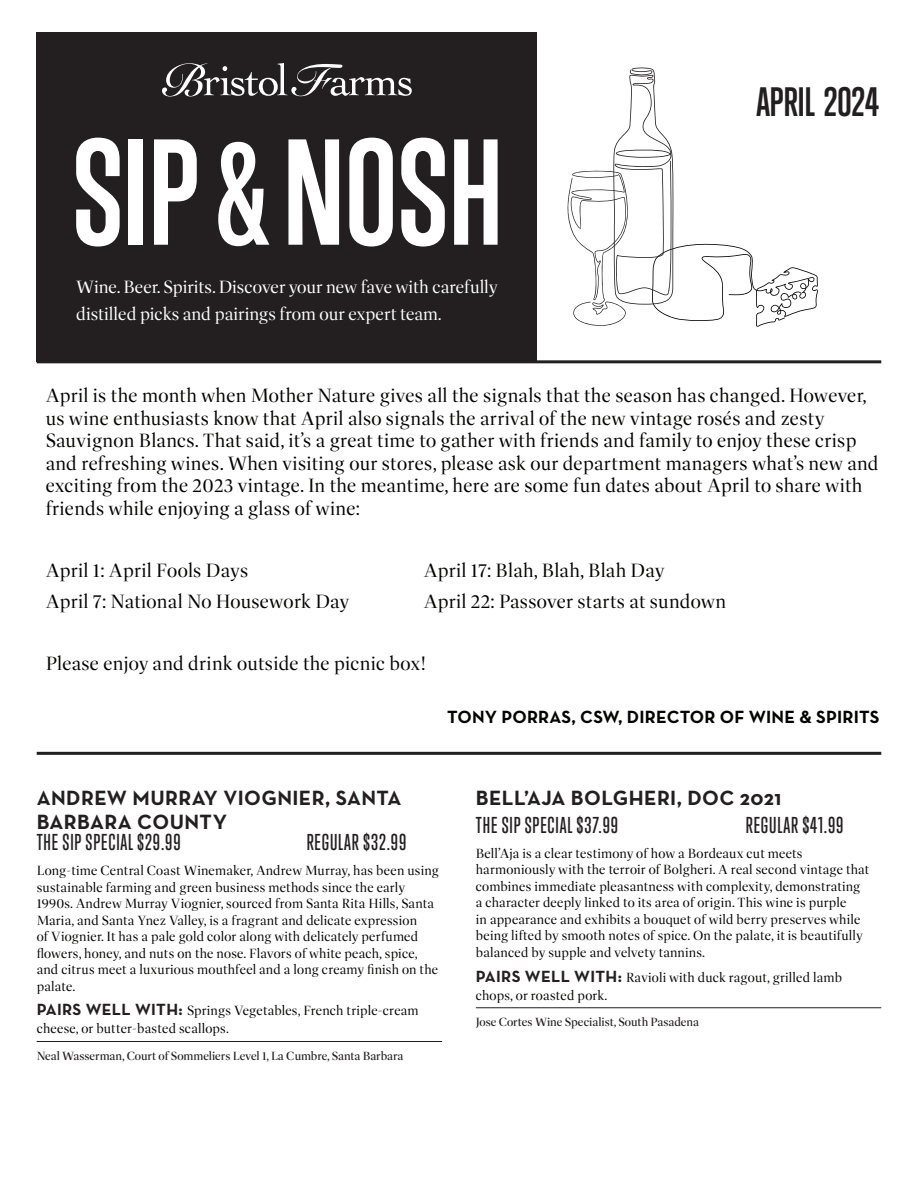
<style>
.page{position:relative;width:918px;height:1188px;background:#fff}
.page>*{position:absolute;margin:0;border:0;box-sizing:border-box;transform-origin:0 0}
.t1{font:700 37.5px "Trump Gothic Pro";color:#231f20}
.WINE_NAME{font:700 21px/24px "Neutra Text";letter-spacing:.02em;color:#231f20}
.WINE_NAME-2{font:500 21px "Trump Gothic Pro";letter-spacing:.04em;color:#231f20}
.SIP_SPECIAL{font:500 21px "Trump Gothic Pro";letter-spacing:.04em;color:#231f20}
.BODY_COPY{font:19.5px/22.5px "Dashiell Fine";letter-spacing:.01em;color:#040503}
.TAGLINE_COPY{font:18px/27px "Dashiell Fine";letter-spacing:-.005em;color:#fff}
.BODY_COPY-2{font:700 18px "Neutra Text";letter-spacing:.01em;color:#040503}
.BODY_COPY-3{font:13.5px/16.5px "Dashiell Fine";letter-spacing:.01em;color:#040503}
.PAIRS_WELL_WITH{font:13.5px/18px "Dashiell Fine";letter-spacing:.01em;color:#040503}
.EXPERT_NAME{font:500 12px "Dashiell Fine";letter-spacing:-.005em;color:#231f20}
.s1{font-family:"Neutra Text";font-weight:700;font-size:16.5px;color:#231f20}
</style>
<div class="page">
<div style="left:37px;top:32px;width:500px;height:330px;background:#231f20"></div>
<hr style="left:37px;top:1041px;width:405px;height:1px;background:#231f20">
<hr style="left:476px;top:1007px;width:405px;height:1px;background:#231f20">
<svg style="left:162px;top:63px;width:250px;height:34px"></svg>
<hr style="left:37px;top:360px;width:844px;height:3px;background:#231f20">
<hr style="left:37px;top:752px;width:844px;height:3px;background:#231f20">
<svg style="left:76px;top:138px;width:44px;height:109px"></svg>
<div style="left:129px;top:139px;width:14px;height:106px;background:#fff"></div>
<svg style="left:154px;top:139px;width:43px;height:106px"></svg>
<svg style="left:218px;top:142px;width:51px;height:104px"></svg>
<svg style="left:288px;top:139px;width:51px;height:106px"></svg>
<svg style="left:349px;top:138px;width:44px;height:109px"></svg>
<svg style="left:401px;top:138px;width:44px;height:109px"></svg>
<svg style="left:454px;top:139px;width:44px;height:106px"></svg>
<svg style="left:567px;top:67px;width:251px;height:260px"></svg>
<p class="TAGLINE_COPY" style="left:76px;top:273px;width:423px">Wine. Beer. Spirits. Discover your new fave with carefully distilled picks and pairings from our expert team.</p>
<p class="t1" style="left:756px;top:79px;width:124px">APRIL 2024</p>
<p class="BODY_COPY" style="left:46px;top:385px;width:835px">April is the month when Mother Nature gives all the signals that the season has changed. However, us wine enthusiasts know that April also signals the arrival of the new vintage rosés and zesty Sauvignon Blancs. That said, it’s a great time to gather with friends and family to enjoy these crisp and refreshing wines. When visiting our stores, please ask our department managers what’s new and exciting from the 2023 vintage. In the meantime, here are some fun dates about April to share with friends while enjoying a glass of wine:</p>
<p class="BODY_COPY" style="left:46px;top:559px;width:204px">April 1: April Fools Days</p>
<p class="BODY_COPY" style="left:424px;top:559px;width:243px">April 17: Blah, Blah, Blah Day</p>
<p class="BODY_COPY" style="left:46px;top:591px;width:305px">April 7: National No Housework Day</p>
<p class="BODY_COPY" style="left:424px;top:591px;width:304px">April 22: Passover starts at sundown</p>
<p class="BODY_COPY" style="left:46px;top:653px;width:382px">Please enjoy and drink outside the picnic box!</p>
<p class="BODY_COPY-2" style="left:447px;top:706px;width:434px">TONY PORRAS, CSW, DIRECTOR OF WINE &amp; SPIRITS</p>
<p class="WINE_NAME" style="left:37px;top:785px;width:366px">ANDREW MURRAY VIOGNIER, SANTA<br>BARBARA COUNTY</p>
<p class="WINE_NAME-2" style="left:37px;top:830px;width:145px">THE SIP SPECIAL $29.99</p>
<p class="WINE_NAME-2" style="left:307px;top:830px;width:101px">REGULAR $32.99</p>
<p class="BODY_COPY-3" style="left:37px;top:863px;width:404px">Long-time Central Coast Winemaker, Andrew Murray, has been using sustainable farming and green business methods since the early 1990s. Andrew Murray Viognier, sourced from Santa Rita Hills, Santa Maria, and Santa Ynez Valley, is a fragrant and delicate expression<br>of Viognier. It has a pale gold color along with delicately perfumed flowers, honey, and nuts on the nose. Flavors of white peach, spice, and citrus meet a luxurious mouthfeel and a long creamy finish on the palate.</p>
<p class="PAIRS_WELL_WITH" style="left:37px;top:1002px;width:383px"><span class="s1">PAIRS WELL WITH:</span> Springs Vegetables, French triple-cream cheese, or butter-basted scallops.</p>
<p class="EXPERT_NAME" style="left:37px;top:1048px;width:368px">Neal Wasserman, Court of Sommeliers Level 1, La Cumbre, Santa Barbara</p>
<p class="WINE_NAME" style="left:476px;top:785px;width:307px">BELL’AJA BOLGHERI, DOC 2021</p>
<p class="SIP_SPECIAL" style="left:476px;top:812px;width:144px">THE SIP SPECIAL $37.99</p>
<p class="SIP_SPECIAL" style="left:746px;top:812px;width:99px">REGULAR $41.99</p>
<p class="BODY_COPY-3" style="left:476px;top:845px;width:395px">Bell’Aja is a clear testimony of how a Bordeaux cut meets harmoniously with the terroir of Bolgheri. A real second vintage that combines immediate pleasantness with complexity, demonstrating a character deeply linked to its area of origin. This wine is purple<br>in appearance and exhibits a bouquet of wild berry preserves while being lifted by smooth notes of spice. On the palate, it is beautifully balanced by supple and velvety tannins.</p>
<p class="PAIRS_WELL_WITH" style="left:476px;top:968px;width:368px"><span class="s1">PAIRS WELL WITH:</span> Ravioli with duck ragout, grilled lamb chops, or roasted pork.</p>
<p class="EXPERT_NAME" style="left:476px;top:1015px;width:225px">Jose Cortes Wine Specialist, South Pasadena</p>
</div>
